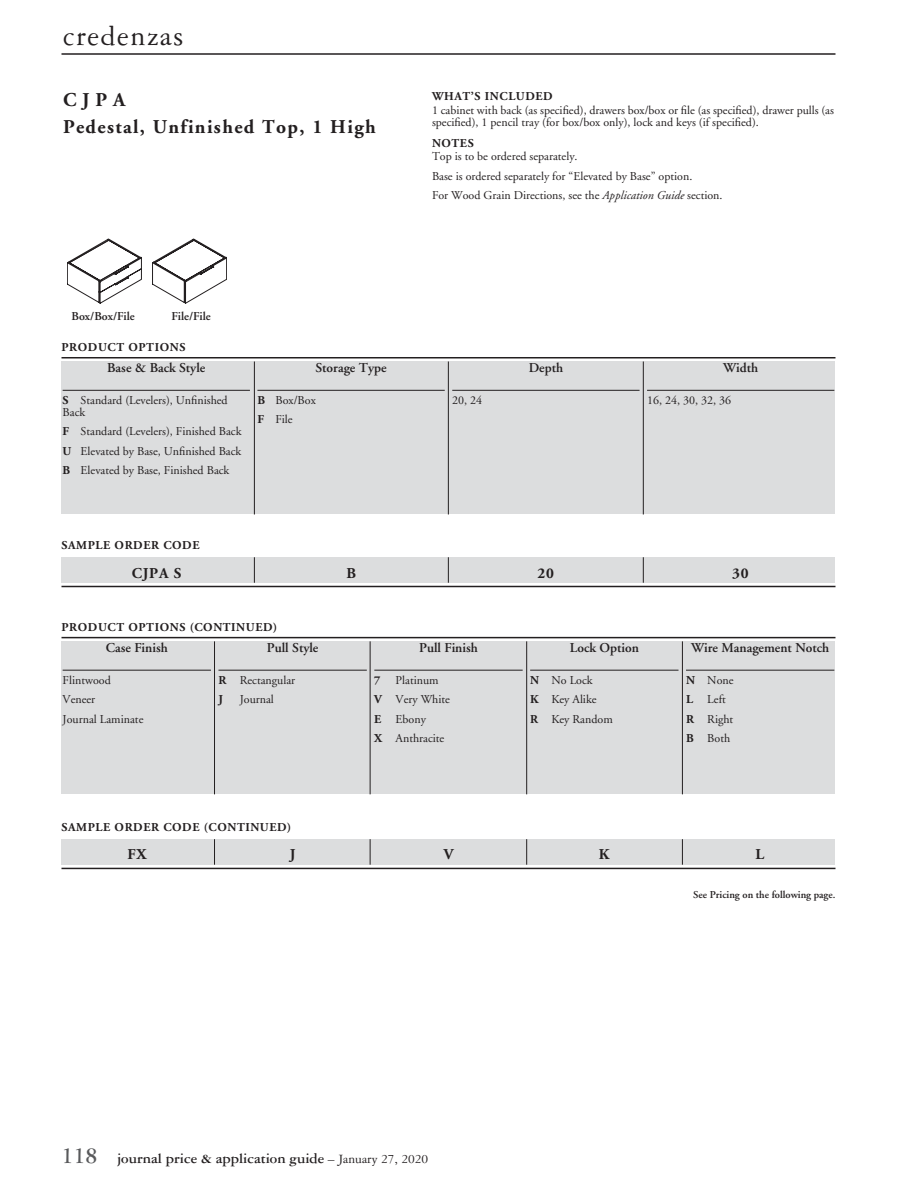
<style>
.page{position:relative;width:918px;height:1188px;background:#fff}
.page>*{position:absolute;margin:0;border:0;box-sizing:border-box;transform-origin:0 0}
.t1{font:30px "Garamond Three";letter-spacing:.05em;color:#231f20}
.t2{font:700 19.5px/27px "Adobe Garamond";letter-spacing:.07em;color:#231f20}
.t3{font:700 15px "Garamond Three";color:#231f20}
.t4{font:700 15px "Adobe Garamond";letter-spacing:.05em;color:#231f20}
.t5{font:600 13.5px "Adobe Garamond";color:#231f20}
.t6{font:12px/19.5px "Adobe Garamond";color:#231f20}
.t7{font:700 12px "Adobe Garamond";letter-spacing:.05em;color:#231f20}
.t8{font:600 12px "Adobe Garamond";color:#231f20}
.t9{font:600 10.5px "Adobe Garamond";color:#231f20}
.s1{font-weight:700}
.s2{font-style:italic}
.s3{font-size:24px;color:#58595b}
.s4{font-weight:400;font-size:13.5px}
</style>
<div class="page">
<hr style="left:62px;top:53px;width:774px;height:2px;background:#231f20">
<svg style="left:67px;top:238px;width:160px;height:65px"></svg>
<div style="left:62px;top:362px;width:774px;height:152px;background:#dcddde"></div>
<hr style="left:63px;top:390px;width:187px;height:1px;background:#231f20">
<hr style="left:257px;top:390px;width:188px;height:1px;background:#231f20">
<hr style="left:452px;top:390px;width:188px;height:1px;background:#231f20">
<hr style="left:647px;top:390px;width:187px;height:1px;background:#231f20">
<hr style="left:62px;top:357px;width:774px;height:1px;background:#231f20">
<hr style="left:254px;top:362px;width:1px;height:152px;background:#231f20">
<hr style="left:62px;top:586px;width:774px;height:1px;background:#231f20">
<div style="left:62px;top:557px;width:774px;height:26px;background:#dcddde"></div>
<svg style="left:254px;top:557px;width:1px;height:26px"></svg>
<hr style="left:643px;top:362px;width:1px;height:152px;background:#231f20">
<svg style="left:643px;top:557px;width:1px;height:26px"></svg>
<hr style="left:448px;top:362px;width:1px;height:152px;background:#231f20">
<svg style="left:448px;top:557px;width:1px;height:26px"></svg>
<div style="left:62px;top:641px;width:774px;height:153px;background:#dcddde"></div>
<hr style="left:63px;top:670px;width:148px;height:1px;background:#231f20">
<hr style="left:218px;top:670px;width:149px;height:1px;background:#231f20">
<hr style="left:374px;top:670px;width:149px;height:1px;background:#231f20">
<hr style="left:530px;top:670px;width:149px;height:1px;background:#231f20">
<hr style="left:686px;top:670px;width:148px;height:1px;background:#231f20">
<hr style="left:62px;top:637px;width:774px;height:1px;background:#231f20">
<hr style="left:214px;top:641px;width:1px;height:153px;background:#231f20">
<hr style="left:62px;top:868px;width:774px;height:1px;background:#231f20">
<div style="left:62px;top:839px;width:774px;height:26px;background:#dcddde"></div>
<svg style="left:214px;top:839px;width:1px;height:26px"></svg>
<hr style="left:526px;top:641px;width:1px;height:153px;background:#231f20">
<svg style="left:526px;top:839px;width:1px;height:26px"></svg>
<hr style="left:682px;top:641px;width:1px;height:153px;background:#231f20">
<svg style="left:682px;top:839px;width:1px;height:26px"></svg>
<hr style="left:370px;top:641px;width:1px;height:153px;background:#231f20">
<svg style="left:370px;top:839px;width:1px;height:26px"></svg>
<h1 class="t1" style="left:63px;top:20px;width:122px">credenzas</h1>
<h2 class="t2" style="left:63px;top:86px;width:314px">CJPA<br>Pedestal, Unfinished Top, 1 High</h2>
<p class="t8" style="left:72px;top:310px;width:65px">Box/Box/File</p>
<p class="t8" style="left:171px;top:310px;width:41px">File/File</p>
<p class="t7" style="left:62px;top:340px;width:125px">PRODUCT OPTIONS</p>
<p class="t5" style="left:107px;top:361px;width:100px">Base &amp; Back Style</p>
<p class="t6" style="left:63px;top:395px;width:167px;line-height:12px"><span class="s1">S</span> Standard (Levelers), Unfinished<br>Back</p>
<p class="t6" style="left:63px;top:422px;width:180px;text-align:justify"><span class="s1">F</span> Standard (Levelers), Finished Back <span class="s1">U</span> Elevated by Base, Unfinished Back <span class="s1">B</span> Elevated by Base, Finished Back</p>
<p class="t5" style="left:316px;top:361px;width:73px">Storage Type</p>
<p class="t6" style="left:257px;top:391px;width:60px"><span class="s1">B</span> Box/Box<br><span class="s1">F</span> File</p>
<p class="t7" style="left:432px;top:90px;width:122px">WHAT’S INCLUDED</p>
<p class="t6" style="left:432px;top:104px;width:404px;line-height:12px">1 cabinet with back (as specified), drawers box/box or file (as specified), drawer pulls (as specified), 1 pencil tray (for box/box only), lock and keys (if specified).</p>
<p class="t7" style="left:432px;top:136px;width:43px">NOTES</p>
<p class="t6" style="left:432px;top:147px;width:290px">Top is to be ordered separately.<br>Base is ordered separately for “Elevated by Base” option.<br>For Wood Grain Directions, see the <span class="s2">Application Guide</span> section.</p>
<p class="t6" style="left:452px;top:391px;width:31px">20, 24</p>
<p class="t5" style="left:529px;top:361px;width:36px">Depth</p>
<p class="t5" style="left:723px;top:361px;width:36px">Width</p>
<p class="t6" style="left:647px;top:391px;width:85px">16, 24, 30, 32, 36</p>
<p class="t7" style="left:62px;top:538px;width:140px">SAMPLE ORDER CODE</p>
<p class="t4" style="left:132px;top:565px;width:51px">CJPA S</p>
<p class="t4" style="left:346px;top:565px;width:11px">B</p>
<p class="t4" style="left:538px;top:565px;width:18px">20</p>
<p class="t4" style="left:732px;top:565px;width:18px">30</p>
<p class="t7" style="left:62px;top:620px;width:217px">PRODUCT OPTIONS (CONTINUED)</p>
<p class="t5" style="left:106px;top:641px;width:64px">Case Finish</p>
<p class="t6" style="left:63px;top:671px;width:82px">Flintwood<br>Veneer<br>Journal Laminate</p>
<p class="t5" style="left:267px;top:641px;width:53px">Pull Style</p>
<p class="t6" style="left:218px;top:671px;width:78px"><span class="s1">R</span> Rectangular<br><span class="s1">J</span></p>
<p class="t6" style="left:240px;top:690px;width:36px">Journal</p>
<p class="t5" style="left:419px;top:641px;width:60px">Pull Finish</p>
<p class="t6" style="left:374px;top:671px;width:77px;text-indent:21px">Platinum<br><span class="s1">V</span> Very White<br><span class="s1">E</span> Ebony<br><span class="s1">X</span> Anthracite</p>
<p class="t7" style="left:374px;top:674px;width:8px">7</p>
<p class="t5" style="left:570px;top:641px;width:71px">Lock Option</p>
<p class="t6" style="left:530px;top:671px;width:84px"><span class="s1">N</span> No Lock<br><span class="s1">K</span> Key Alike<br><span class="s1">R</span> Key Random</p>
<p class="t5" style="left:691px;top:641px;width:140px">Wire Management Notch</p>
<p class="t6" style="left:686px;top:671px;width:49px"><span class="s1">N</span> None<br><span class="s1">L</span> Left<br><span class="s1">R</span> Right<br><span class="s1">B</span> Both</p>
<p class="t7" style="left:62px;top:820px;width:231px">SAMPLE ORDER CODE (CONTINUED)</p>
<p class="t4" style="left:128px;top:847px;width:20px">FX</p>
<p class="t4" style="left:290px;top:847px;width:7px">J</p>
<p class="t4" style="left:444px;top:847px;width:11px">V</p>
<p class="t4" style="left:599px;top:847px;width:12px">K</p>
<p class="t4" style="left:756px;top:847px;width:10px">L</p>
<p class="t9" style="left:693px;top:889px;width:144px">See Pricing on the following page.</p>
<p class="t3" style="left:62px;top:1150px;width:368px"><span class="s3">118</span> journal price &amp; application guide <span class="s4">– January 27, 2020</span></p>
</div>
